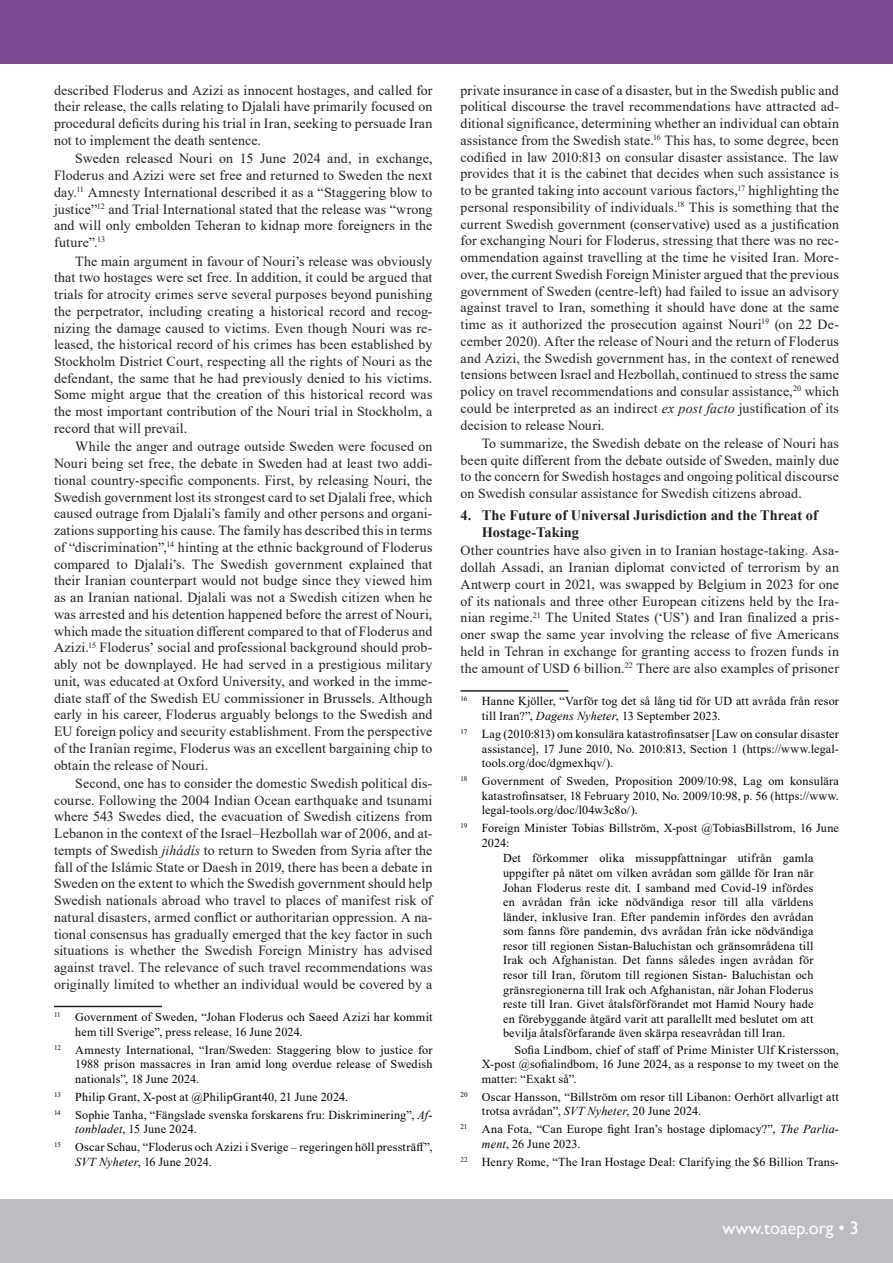
<style>
.page{position:relative;width:893px;height:1263px;background:#fff}
.page>*{position:absolute;margin:0;border:0;box-sizing:border-box;transform-origin:0 0}
.t1{font:18px "Gill Sans";color:#fff}
.t2{font:700 14.4px/17.2px "Times New Roman";color:#231f20}
.Para_mid{font:13.95px/16.8px "Times New Roman";letter-spacing:.01em;color:#231f20;text-align:justify}
.Para_first{font:13.95px/16.8px "Times New Roman";letter-spacing:.005em;color:#231f20;text-align:justify}
.Para_last{font:13.95px/16.8px "Times New Roman";letter-spacing:.01em;color:#231f20;text-align:justify}
.Footnote_Text{font:12.15px/14.5px "Times New Roman";letter-spacing:.01em;color:#000}
.s1{font-style:italic}
</style>
<div class="page">
<div style="left:0;top:1199px;width:893px;height:64px;background:#bcbdc0"></div>
<div style="left:0;top:0;width:893px;height:64px;background:#7e4890"></div>
<hr style="left:54px;top:1006px;width:108px;height:1px;background:#231f20">
<hr style="left:460px;top:690px;width:108px;height:2px;background:#231f20">
<p class="Para_mid" style="left:54px;top:81px;width:380px">described Floderus and Azizi as innocent hostages, and called for their release, the calls relating to Djalali have primarily focused on procedural deficits during his trial in Iran, seeking to persuade Iran not to implement the death sentence.</p>
<p class="Para_mid" style="left:54px;top:150px;width:380px;text-indent:21px">Sweden released Nouri on 15 June 2024 and, in exchange, Floderus and Azizi were set free and returned to Sweden the next day.<sup>11</sup> Amnesty International described it as a “Staggering blow to justice”<sup>12</sup> and Trial International stated that the release was “wrong and will only embolden Teheran to kidnap more foreigners in the future”.<sup>13</sup></p>
<p class="Para_mid" style="left:54px;top:252px;width:380px;text-indent:21px">The main argument in favour of Nouri’s release was obviously that two hostages were set free. In addition, it could be argued that trials for atrocity crimes serve several purposes beyond punishing the perpetrator, including creating a historical record and recog&shy;nizing the damage caused to victims. Even though Nouri was re&shy;leased, the historical record of his crimes has been established by Stockholm District Court, respecting all the rights of Nouri as the defendant, the same that he had previously denied to his victims.<br>Some might argue that the creation of this historical record was the most important contribution of the Nouri trial in Stockholm, a record that will prevail.</p>
<p class="Para_mid" style="left:54px;top:438px;width:380px;text-indent:21px">While the anger and outrage outside Sweden were focused on Nouri being set free, the debate in Sweden had at least two addi&shy;tional country-specific components. First, by releasing Nouri, the Swedish government lost its strongest card to set Djalali free, which caused outrage from Djalali’s family and other persons and organi&shy;zations supporting his cause. The family has described this in terms of “discrimination”,<sup>14</sup> hinting at the ethnic background of Floderus compared to Djalali’s. The Swedish government explained that their Iranian counterpart would not budge since they viewed him as an Iranian national. Djalali was not a Swedish citizen when he was arrested and his detention happened before the arrest of Nouri, which made the situation different compared to that of Floderus and Azizi.<sup>15</sup> Floderus’ social and professional background should prob&shy;ably not be downplayed. He had served in a prestigious military unit, was educated at Oxford University, and worked in the imme&shy;diate staff of the Swedish EU commissioner in Brussels. Although early in his career, Floderus arguably belongs to the Swedish and EU foreign policy and security establishment. From the perspective of the Iranian regime, Floderus was an excellent bargaining chip to obtain the release of Nouri.</p>
<p class="Para_mid" style="left:54px;top:774px;width:380px;text-indent:21px">Second, one has to consider the domestic Swedish political dis&shy;course. Following the 2004 Indian Ocean earthquake and tsunami where 543 Swedes died, the evacuation of Swedish citizens from Lebanon in the context of the Israel–Hezbollah war of 2006, and at&shy;tempts of Swedish <span class="s1">jihádís</span> to return to Sweden from Syria after the fall of the Islámic State or Daesh in 2019, there has been a debate in Sweden on the extent to which the Swedish government should help Swedish nationals abroad who travel to places of manifest risk of natural disasters, armed conflict or authoritarian oppression. A na&shy;tional consensus has gradually emerged that the key factor in such situations is whether the Swedish Foreign Ministry has advised against travel. The relevance of such travel recommendations was originally limited to whether an individual would be covered by a</p>
<p class="Footnote_Text" style="left:75px;top:1009px;width:359px;text-indent:-21px"><sup>11</sup> Government of Sweden, “Johan Floderus och Saeed Azizi har kommit hem till Sverige”, press release, 16 June 2024.</p>
<p class="Footnote_Text" style="left:75px;top:1042px;width:359px;text-align:justify;text-indent:-21px"><sup>12</sup> Amnesty International, “Iran/Sweden: Staggering blow to justice for 1988 prison massacres in Iran amid long overdue release of Swedish nationals”, 18 June 2024.</p>
<p class="Footnote_Text" style="left:54px;top:1089px;width:296px"><sup>13</sup> Philip Grant, X-post at @PhilipGrant40, 21 June 2024.</p>
<p class="Footnote_Text" style="left:75px;top:1107px;width:359px;text-indent:-21px"><sup>14</sup> Sophie Tanha, “Fängslade svenska forskarens fru: Diskriminering”, <span class="s1">Af&shy;tonbladet</span>, 15 June 2024.</p>
<p class="Footnote_Text" style="left:75px;top:1139px;width:359px;text-indent:-21px"><sup>15</sup> Oscar Schau, “Floderus och Azizi i Sverige – regeringen höll pressträff”,<br><span class="s1">SVT Nyheter</span>, 16 June 2024.</p>
<p class="Para_mid" style="left:460px;top:81px;width:380px">private insurance in case of a disaster, but in the Swedish public and political discourse the travel recommendations have attracted ad&shy;ditional significance, determining whether an individual can obtain assistance from the Swedish state.<sup>16</sup> This has, to some degree, been codified in law 2010:813 on consular disaster assistance. The law provides that it is the cabinet that decides when such assistance is to be granted taking into account various factors,<sup>17</sup> highlighting the personal responsibility of individuals.<sup>18</sup> This is something that the current Swedish government (conservative) used as a justification for exchanging Nouri for Floderus, stressing that there was no rec&shy;ommendation against travelling at the time he visited Iran. More&shy;over, the current Swedish Foreign Minister argued that the previous government of Sweden (centre-left) had failed to issue an advisory against travel to Iran, something it should have done at the same time as it authorized the prosecution against Nouri<sup>19</sup> (on 22 De&shy;cember 2020). After the release of Nouri and the return of Floderus and Azizi, the Swedish government has, in the context of renewed tensions between Israel and Hezbollah, continued to stress the same policy on travel recommendations and consular assistance,<sup>20</sup> which could be interpreted as an indirect <span class="s1">ex post facto</span> justification of its decision to release Nouri.</p>
<p class="Para_last" style="left:460px;top:434px;width:380px;text-indent:21px">To summarize, the Swedish debate on the release of Nouri has been quite different from the debate outside of Sweden, mainly due to the concern for Swedish hostages and ongoing political discourse on Swedish consular assistance for Swedish citizens abroad.</p>
<p class="t2" style="left:482px;top:506px;width:338px;text-indent:-21px">4. The Future of Universal Jurisdiction and the Threat of<br>Hostage-Taking</p>
<p class="Para_first" style="left:460px;top:542px;width:380px">Other countries have also given in to Iranian hostage-taking. Asa&shy;dollah Assadi, an Iranian diplomat convicted of terrorism by an Antwerp court in 2021, was swapped by Belgium in 2023 for one of its nationals and three other European citizens held by the Ira&shy;nian regime.<sup>21</sup> The United States (‘US’) and Iran finalized a pris&shy;oner swap the same year involving the release of five Americans held in Tehran in exchange for granting access to frozen funds in the amount of USD 6 billion.<sup>22</sup> There are also examples of prisoner</p>
<p class="Footnote_Text" style="left:482px;top:694px;width:359px;text-indent:-21px"><sup>16</sup> Hanne Kjöller, “Varför tog det så lång tid för UD att avråda från resor till Iran?”, <span class="s1">Dagens Nyheter</span>, 13 September 2023.</p>
<p class="Footnote_Text" style="left:482px;top:726px;width:359px;text-align:justify;text-indent:-21px"><sup>17</sup> Lag (2010:813) om konsulära katastrofinsatser [Law on consular disaster assistance], 17 June 2010, No. 2010:813, Section 1 (https://www.legal&shy;tools.org/doc/dgmexhqv/).</p>
<p class="Footnote_Text" style="left:482px;top:773px;width:359px;text-align:justify;text-indent:-21px"><sup>18</sup> Government of Sweden, Proposition 2009/10:98, Lag om konsulära katastrofinsatser, 18 February 2010, No. 2009/10:98, p. 56 (https://www. legal-tools.org/doc/l04w3c8o/).</p>
<p class="Footnote_Text" style="left:482px;top:821px;width:359px;text-indent:-21px"><sup>19</sup> Foreign Minister Tobias Billström, X-post @TobiasBillstrom, 16 June<br>2024:</p>
<p class="Footnote_Text" style="left:503px;top:851px;width:312px;text-align:justify">Det förkommer olika missuppfattningar utifrån gamla uppgifter på nätet om vilken avrådan som gällde för Iran när Johan Floderus reste dit. I samband med Covid-19 infördes en avrådan från icke nödvändiga resor till alla världens länder, inklusive Iran. Efter pandemin infördes den avrådan som fanns före pandemin, dvs avrådan från icke nödvändiga resor till regionen Sistan-Baluchistan och gränsområdena till Irak och Afghanistan. Det fanns således ingen avrådan för resor till Iran, förutom till regionen Sistan- Baluchistan och gränsregionerna till Irak och Afghanistan, när Johan Floderus reste till Iran. Givet åtalsförförandet mot Hamid Noury hade en förebyggande åtgärd varit att parallellt med beslutet om att bevilja åtalsförfarande även skärpa reseavrådan till Iran.</p>
<p class="Footnote_Text" style="left:482px;top:1042px;width:359px;text-align:justify;text-indent:33px">Sofia Lindbom, chief of staff of Prime Minister Ulf Kristersson, X-post @sofialindbom, 16 June 2024, as a response to my tweet on the matter: “Exakt så”.</p>
<p class="Footnote_Text" style="left:482px;top:1089px;width:359px;text-indent:-21px"><sup>20</sup> Oscar Hansson, “Billström om resor till Libanon: Oerhört allvarligt att trotsa avrådan”, <span class="s1">SVT Nyheter</span>, 20 June 2024.</p>
<p class="Footnote_Text" style="left:482px;top:1121px;width:359px;text-indent:-21px"><sup>21</sup> Ana Fota, “Can Europe fight Iran’s hostage diplomacy?”, <span class="s1">The Parlia&shy;ment</span>, 26 June 2023.</p>
<p class="Footnote_Text" style="left:460px;top:1154px;width:380px"><sup>22</sup> Henry Rome, “The Iran Hostage Deal: Clarifying the $6 Billion Trans-</p>
<p class="t1" style="left:722px;top:1218px;width:138px">www.toaep.org • 3</p>
</div>
